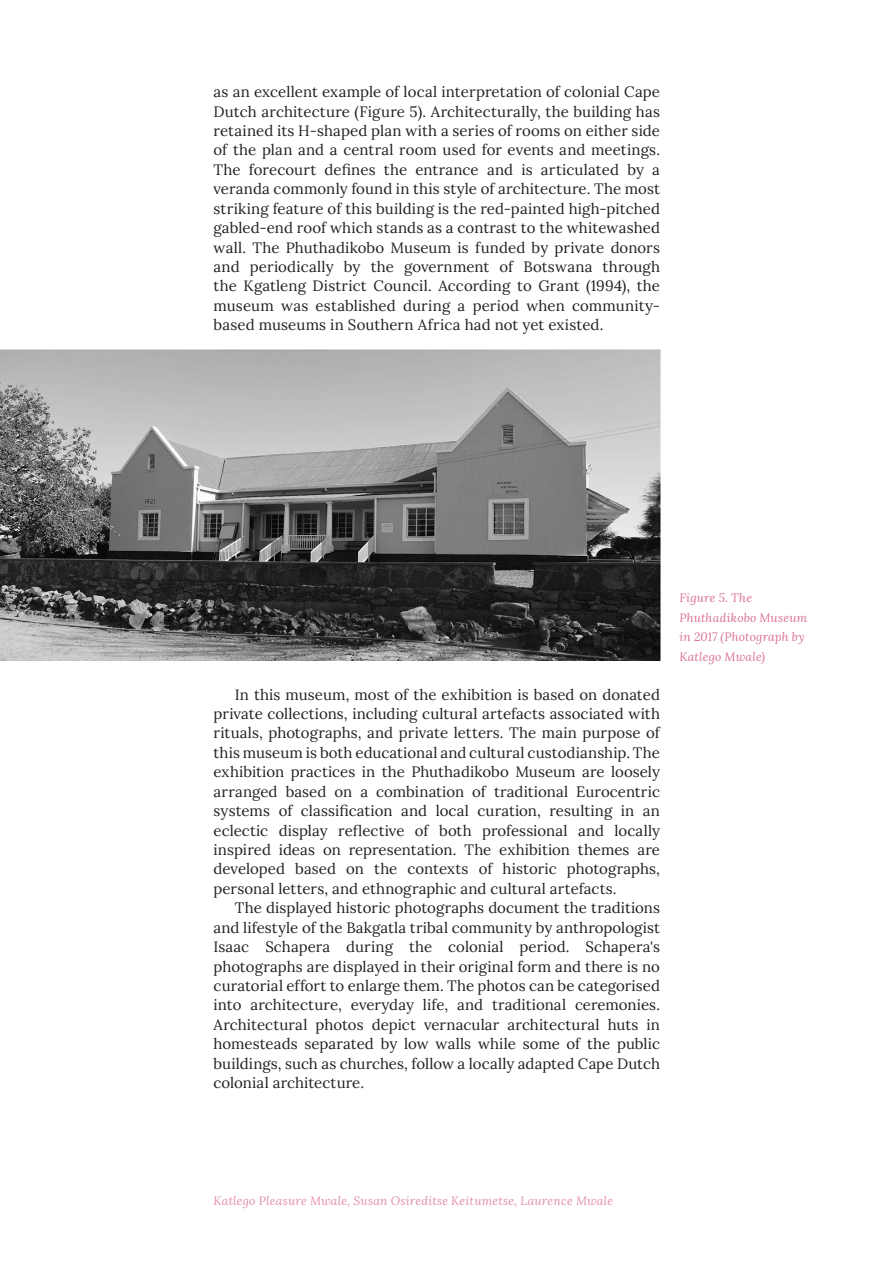
<style>
.page{position:relative;width:893px;height:1263px;background:#fff}
.page>*{position:absolute;margin:0;border:0;box-sizing:border-box;transform-origin:0 0}
._1-Body{font:15px/19.5px "Lora";letter-spacing:.01em;color:#231f20;text-align:justify}
._1-Figure_Caption{font:italic 12px/19.5px "Lora";letter-spacing:.015em;color:#db7093}
.t1{font:italic 12px "Lora";letter-spacing:.02em;color:#e28da9}
</style>
<div class="page">
<img style="left:0;top:350px;width:660px;height:311px">
<p class="_1-Body" style="left:214px;top:81px;width:448px">as an excellent example of local interpretation of colonial Cape Dutch architecture (Figure 5). Architecturally, the building has retained its H-shaped plan with a series of rooms on either side of the plan and a central room used for events and meetings.<br>The forecourt defines the entrance and is articulated by a veranda commonly found in this style of architecture. The most striking feature of this building is the red-painted high-pitched gabled-end roof which stands as a contrast to the whitewashed wall. The Phuthadikobo Museum is funded by private donors and periodically by the government of Botswana through the Kgatleng District Council. According to Grant (1994), the museum was established during a period when community&shy;based museums in Southern Africa had not yet existed.</p>
<p class="_1-Body" style="left:214px;top:683px;width:448px;text-indent:21px">In this museum, most of the exhibition is based on donated private collections, including cultural artefacts associated with rituals, photographs, and private letters. The main purpose of this museum is both educational and cultural custodianship. The exhibition practices in the Phuthadikobo Museum are loosely arranged based on a combination of traditional Eurocentric systems of classification and local curation, resulting in an eclectic display reflective of both professional and locally inspired ideas on representation. The exhibition themes are developed based on the contexts of historic photographs, personal letters, and ethnographic and cultural artefacts.</p>
<p class="_1-Body" style="left:214px;top:897px;width:448px;text-indent:21px">The displayed historic photographs document the traditions and lifestyle of the Bakgatla tribal community by anthropologist Isaac Schapera during the colonial period. Schapera's photographs are displayed in their original form and there is no curatorial effort to enlarge them. The photos can be categorised into architecture, everyday life, and traditional ceremonies.<br>Architectural photos depict vernacular architectural huts in homesteads separated by low walls while some of the public buildings, such as churches, follow a locally adapted Cape Dutch colonial architecture.</p>
<p class="_1-Figure_Caption" style="left:679px;top:588px;width:129px">Figure 5. The<br>Phuthadikobo Museum in 2017 (Photograph by<br>Katlego Mwale)</p>
<p class="t1" style="left:214px;top:1192px;width:401px">Katlego Pleasure Mwale, Susan Osireditse Keitumetse, Laurence Mwale</p>
</div>
